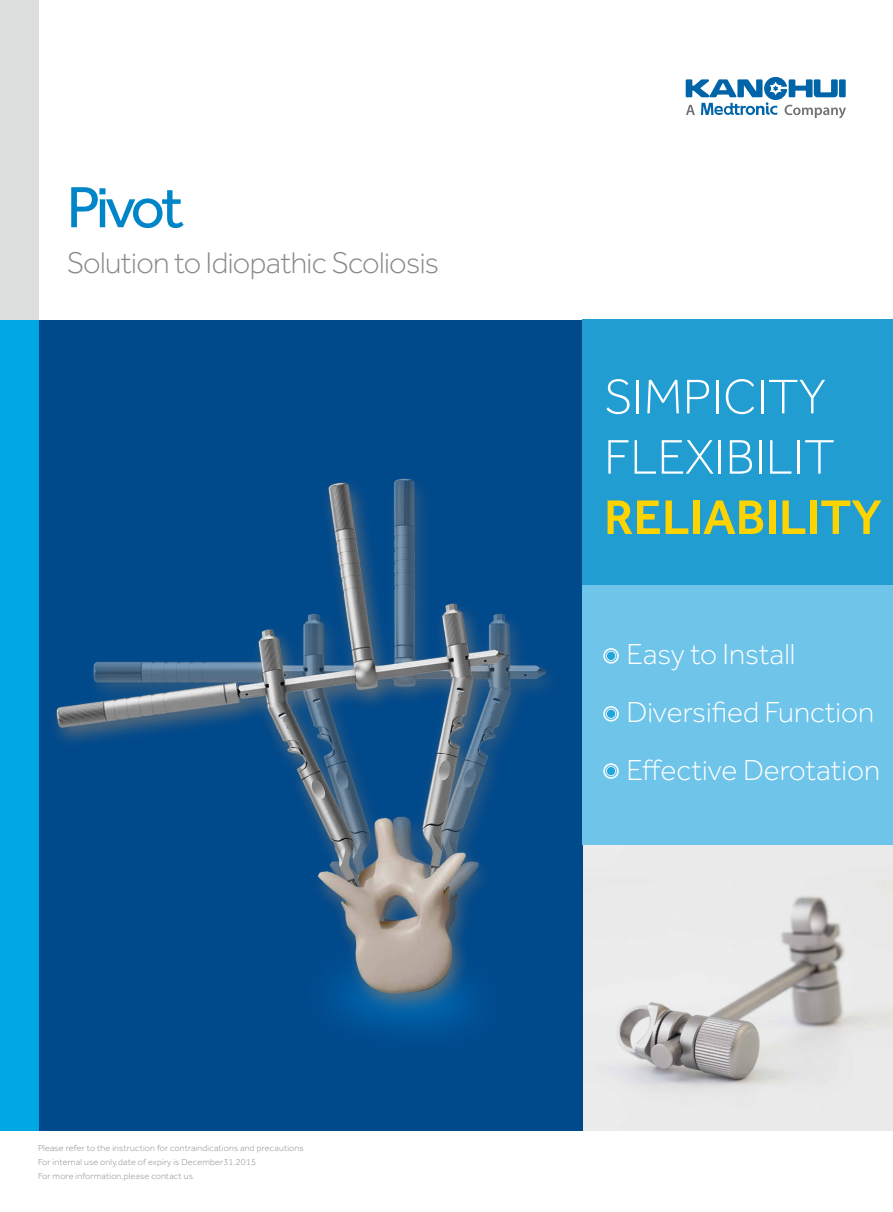
<style>
.page{position:relative;width:893px;height:1212px;background:#fff}
.page>*{position:absolute;margin:0;border:0;box-sizing:border-box;transform-origin:0 0}
.t1{font:60px "Effra";letter-spacing:-.075em;color:#0085c9}
.t2{font:300 50.25px/60.3px "Effra";color:#fff}
.t3{font:500 50.25px "Effra";color:#fed400}
.t4{font:300 30.9px "Effra";letter-spacing:-.02em;color:#898989}
.t5{font:300 30px/58.1px "Effra";color:#fff}
.t6{font:300 9px/13.8px "Effra";letter-spacing:.02em;color:#898989}
</style>
<div class="page">
<img style="left:583px;top:845px;width:310px;height:286px">
<div style="left:0;top:0;width:39px;height:798px;background:#dcdddd"></div>
<div style="left:0;top:320px;width:583px;height:811px;background:#00498b"></div>
<div style="left:0;top:320px;width:39px;height:811px;background:#00a8e3"></div>
<div style="left:583px;top:320px;width:310px;height:525px;background:#6ec4e9"></div>
<img style="left:55px;top:382px;width:623px;height:714px">
<svg style="left:606px;top:651px;width:10px;height:10px"></svg>
<div style="left:607px;top:652px;width:8px;height:8px;background:#20a5de;border-radius:50%"></div>
<div style="left:603px;top:648px;width:16px;height:16px;border:2px solid #fff;border-radius:50%"></div>
<svg style="left:606px;top:709px;width:10px;height:10px"></svg>
<div style="left:607px;top:710px;width:8px;height:8px;background:#20a5de;border-radius:50%"></div>
<div style="left:603px;top:706px;width:16px;height:15px;border:2px solid #fff;border-radius:50%"></div>
<svg style="left:606px;top:766px;width:10px;height:10px"></svg>
<div style="left:607px;top:767px;width:8px;height:8px;background:#20a5de;border-radius:50%"></div>
<div style="left:603px;top:763px;width:16px;height:16px;border:2px solid #fff;border-radius:50%"></div>
<div style="left:583px;top:320px;width:310px;height:265px;background:#219dd2"></div>
<svg style="left:686px;top:77px;width:160px;height:41px"></svg>
<h1 class="t1" style="left:67px;top:172px;width:119px">Pivot</h1>
<h3 class="t4" style="left:67px;top:245px;width:374px">Solution to Idiopathic Scoliosis</h3>
<p class="t6" style="left:38px;top:1141px;width:267px">Please refer to the instruction for contraindications and precautions<br>For internal use only,date of expiry is December31,2015<br>For more information,please contact us.</p>
<h2 class="t2" style="left:604px;top:366px;width:232px">SIMPICITY<br>FLEXIBILIT</h2>
<h2 class="t3" style="left:604px;top:487px;width:279px">RELIABILITY</h2>
<h3 class="t5" style="left:626px;top:625px;width:255px">Easy to Install<br>Diversified Function<br>Effective Derotation</h3>
</div>
